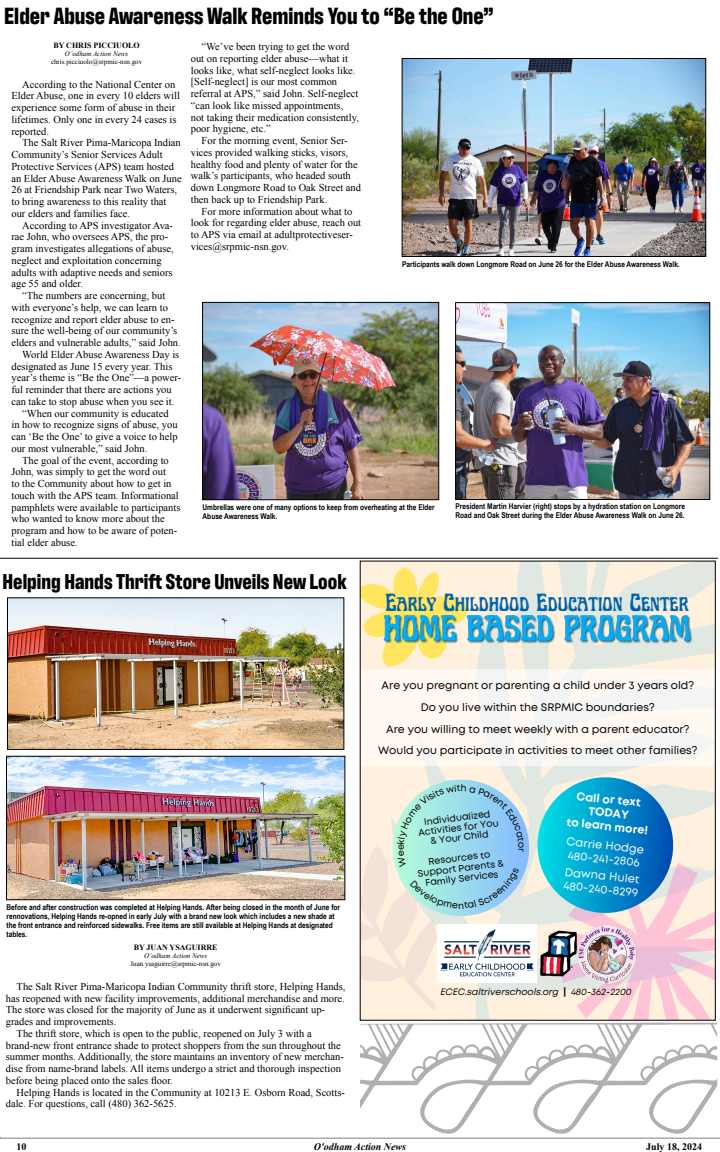
<style>
.page{position:relative;width:720px;height:1152px;background:#fff}
.page>*{position:absolute;margin:0;border:0;box-sizing:border-box;transform-origin:0 0}
.t1{font:24.8px "Art Nuvo";color:#0061ab}
.Main_Articles{font:700 24px "Antarctican Headline";color:#000}
.Main_Articles-2{font:700 22px "Antarctican Headline";color:#000}
.t2{font:11.4px/13.3px "Mont";color:#fcfcfc}
.t3{font:700 11.4px/13.3px "Mont";color:#fcfcfc;text-align:center}
.t4{font:10.9px/21.7px "Mont";color:#000;text-align:center}
.Main_Text{font:10.5px/11.8px "Times New Roman";color:#000}
.t5{font:italic 700 10px "Times New Roman";color:#000}
.t6{font:700 10px "Times New Roman";color:#000}
.t7{font:9.5px/9.9px "Mont";color:#000;text-align:center}
.t8{font:italic 9.3px "Mont";color:#000}
.t9{font:700 8px/9px "Arial Narrow";color:#000}
.Bylines{font:700 8px "Times New Roman";color:#000}
.Bylines-2{font:7px "Times New Roman";color:#000}
.Bylines-3{font:italic 7px "Times New Roman";color:#000}
.s1{font-weight:700;font-style:normal}
</style>
<div class="page">
<hr style="left:0;top:1138px;width:720px;height:1px;background:#000">
<svg style="left:360px;top:1023px;width:174px;height:111px"></svg>
<hr style="left:0;top:558px;width:718px;height:1px;background:#000">
<img style="left:404px;top:60px;width:300px;height:195px">
<div style="left:402px;top:58px;width:304px;height:199px;border:1px solid #000"></div>
<img style="left:457px;top:304px;width:251px;height:194px">
<div style="left:455px;top:302px;width:255px;height:198px;border:1px solid #000"></div>
<img style="left:204px;top:304px;width:233px;height:194px">
<div style="left:202px;top:302px;width:237px;height:198px;border:1px solid #000"></div>
<svg style="left:391px;top:563px;width:323px;height:455px;background:#eeecdf"></svg>
<svg style="left:362px;top:567px;width:105px;height:100px;background:#ffeb9e"></svg>
<img style="left:362px;top:669px;width:352px;height:96px">
<img style="left:524px;top:925px;width:10px;height:57px">
<svg style="left:534px;top:777px;width:183px;height:357px"></svg>
<img style="left:382px;top:613px;width:312px;height:34px">
<img style="left:8px;top:758px;width:335px;height:140px">
<div style="left:6px;top:756px;width:339px;height:144px;border:1px solid #000"></div>
<img style="left:9px;top:600px;width:333px;height:148px">
<div style="left:7px;top:598px;width:337px;height:152px;border:1px solid #000"></div>
<svg style="left:360px;top:784px;width:164px;height:228px;background:#d0e2e1"></svg>
<p class="Main_Articles" style="left:4px;top:-2px;width:491px">Elder Abuse Awareness Walk Reminds You to “Be the One”</p>
<p class="Bylines" style="left:53px;top:40px;width:88px">BY CHRIS PICCIUOLO</p>
<p class="Bylines-3" style="left:65px;top:49px;width:65px">O’odham Action News</p>
<p class="Bylines-2" style="left:51px;top:57px;width:93px">chris.picciuolo@srpmic-nsn.gov</p>
<p class="Main_Text" style="left:11px;top:78px;width:170px;text-indent:11px">According to the National Center on<br>Elder Abuse, one in every 10 elders will experience some form of abuse in their lifetimes. Only one in every 24 cases is reported.</p>
<p class="Main_Text" style="left:11px;top:137px;width:172px;text-indent:11px">The Salt River Pima-Maricopa Indian Community’s Senior Services Adult Protective Services (APS) team hosted an Elder Abuse Awareness Walk on June 26 at Friendship Park near Two Waters, to bring awareness to this reality that our elders and families face.</p>
<p class="Main_Text" style="left:11px;top:219px;width:164px;text-indent:11px">According to APS investigator Ava&shy;rae John, who oversees APS, the pro&shy;gram investigates allegations of abuse, neglect and exploitation concerning adults with adaptive needs and seniors age 55 and older.</p>
<p class="Main_Text" style="left:11px;top:290px;width:171px;text-indent:11px">“The numbers are concerning, but with everyone’s help, we can learn to recognize and report elder abuse to en&shy;sure the well-being of our community’s elders and vulnerable adults,” said John.</p>
<p class="Main_Text" style="left:11px;top:348px;width:171px;text-indent:11px">World Elder Abuse Awareness Day is designated as June 15 every year. This year’s theme is “Be the One”—a power&shy;ful reminder that there are actions you can take to stop abuse when you see it.</p>
<p class="Main_Text" style="left:11px;top:407px;width:168px;text-indent:11px">“When our community is educated in how to recognize signs of abuse, you can ‘Be the One’ to give a voice to help our most vulnerable,” said John.</p>
<p class="Main_Text" style="left:11px;top:454px;width:171px;text-indent:11px">The goal of the event, according to John, was simply to get the word out<br>to the Community about how to get in touch with the APS team. Informational pamphlets were available to participants who wanted to know more about the program and how to be aware of poten&shy;tial elder abuse.</p>
<p class="Main_Text" style="left:191px;top:40px;width:170px;text-indent:11px">“We’ve been trying to get the word out on reporting elder abuse—what it looks like, what self-neglect looks like. [Self-neglect] is our most common referral at APS,” said John. Self-neglect “can look like missed appointments, not taking their medication consistently, poor hygiene, etc.”</p>
<p class="Main_Text" style="left:191px;top:134px;width:172px;text-indent:11px">For the morning event, Senior Ser&shy;vices provided walking sticks, visors, healthy food and plenty of water for the walk’s participants, who headed south down Longmore Road to Oak Street and then back up to Friendship Park.</p>
<p class="Main_Text" style="left:191px;top:205px;width:172px;text-indent:11px">For more information about what to look for regarding elder abuse, reach out to APS via email at adultprotectiveser&shy;vices@srpmic-nsn.gov.</p>
<p class="t9" style="left:402px;top:259px;width:279px">Participants walk down Longmore Road on June 26 for the Elder Abuse Awareness Walk.</p>
<p class="t9" style="left:456px;top:502px;width:231px">President Martin Harvier (right) stops by a hydration station on Longmore<br>Road and Oak Street during the Elder Abuse Awareness Walk on June 26.</p>
<p class="t9" style="left:203px;top:503px;width:234px">Umbrellas were one of many options to keep from overheating at the Elder<br>Abuse Awareness Walk.</p>
<p class="Main_Articles-2" style="left:3px;top:566px;width:346px">Helping Hands Thrift Store Unveils New Look</p>
<p class="t9" style="left:7px;top:903px;width:335px">Before and after construction was completed at Helping Hands. After being closed in the month of June for rennovations, Helping Hands re-opned in early July with a brand new look which includes a new shade at the front entrance and reinforced sidewalks. Free items are still available at Helping Hands at designated tables.</p>
<p class="Bylines" style="left:134px;top:942px;width:85px">BY JUAN YSAGUIRRE</p>
<p class="Bylines-3" style="left:144px;top:951px;width:65px">O’odham Action News</p>
<p class="Bylines-2" style="left:130px;top:959px;width:92px">Juan.ysaguirre@srpmic-nsn.gov</p>
<p class="Main_Text" style="left:6px;top:980px;width:341px;text-indent:11px">The Salt River Pima-Maricopa Indian Community thrift store, Helping Hands, has reopened with new facility improvements, additional merchandise and more.<br>The store was closed for the majority of June as it underwent significant up&shy;grades and improvements.</p>
<p class="Main_Text" style="left:6px;top:1027px;width:340px;text-indent:11px">The thrift store, which is open to the public, reopened on July 3 with a brand-new front entrance shade to protect shoppers from the sun throughout the summer months. Additionally, the store maintains an inventory of new merchan&shy;dise from name-brand labels. All items undergo a strict and thorough inspection before being placed onto the sales floor.</p>
<p class="Main_Text" style="left:6px;top:1086px;width:341px;text-indent:11px">Helping Hands is located in the Community at 10213 E. Osborn Road, Scotts&shy;dale. For questions, call (480) 362-5625.</p>
<p class="t1" style="left:385px;top:588px;width:305px">Early Childhood Education Center</p>
<p class="t4" style="left:378px;top:675px;width:321px">Are you pregnant or parenting a child under 3 years old?<br>Do you live within the SRPMIC boundaries?<br>Are you willing to meet weekly with a parent educator?<br>Would you participate in activities to meet other families?</p>
<p class="t7" style="left:416px;top:818px;width:82px;rotate:-7deg">Individualized<br>Activities for You &amp; Your Child</p>
<p class="t7" style="left:416px;top:858px;width:88px;line-height:10.3px;rotate:-7deg">Resources to<br>Support Parents &amp;<br>Family Services</p>
<p class="t3" style="left:570px;top:789px;width:84px;rotate:6deg">Call or text<br>TODAY<br>to learn more!</p>
<p class="t2" style="left:567px;top:835px;width:79px;rotate:6deg">Carrie Hodge<br>480-241-2806</p>
<p class="t2" style="left:566px;top:865px;width:77px;rotate:6deg">Dawna Hulet<br>480-240-8299</p>
<p class="t8" style="left:440px;top:986px;width:193px">ECEC.saltriverschools.org <span class="s1">|</span> 480-362-2200</p>
<p class="t6" style="left:17px;top:1140px;width:11px">10</p>
<p class="t5" style="left:314px;top:1139px;width:94px">O'odham Action News</p>
<p class="t6" style="left:646px;top:1140px;width:57px">July 18, 2024</p>
</div>
